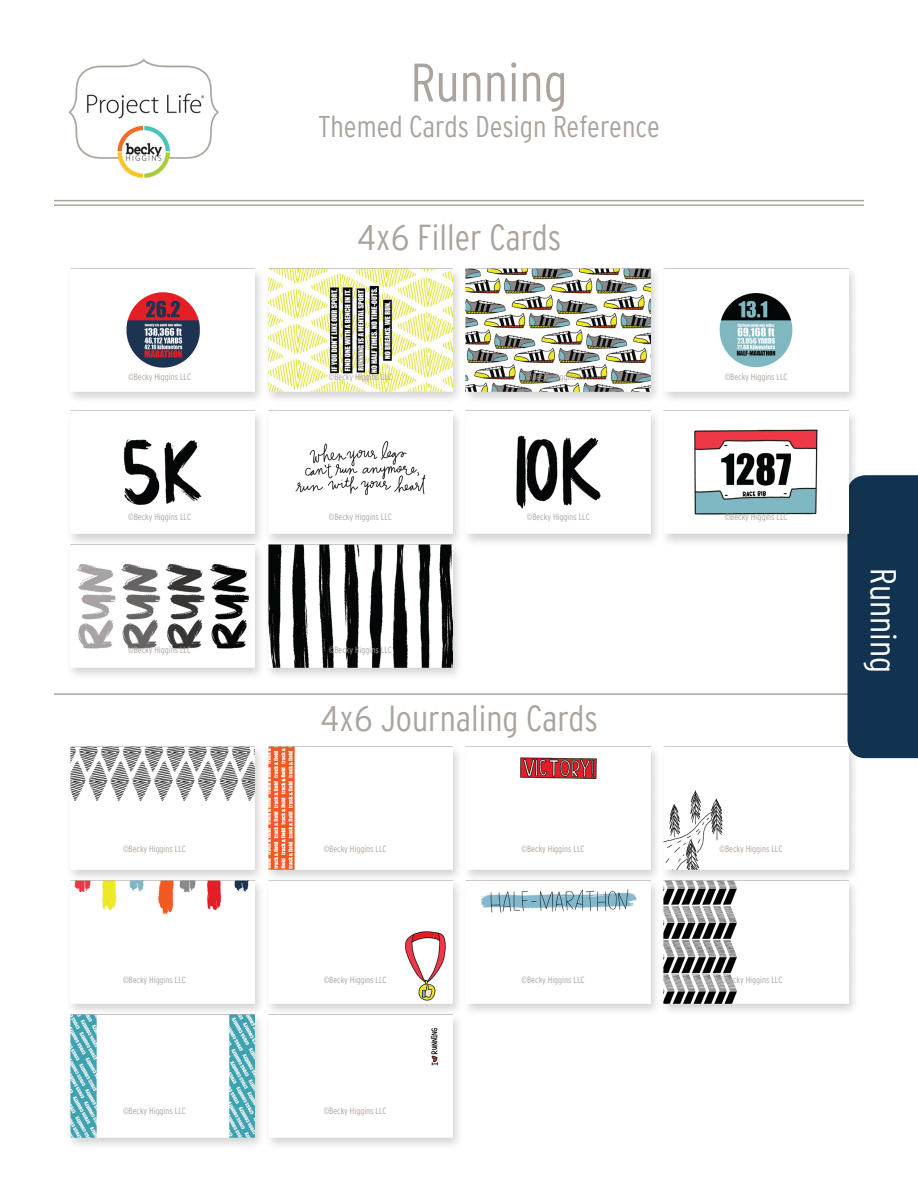
<style>
.page{position:relative;width:918px;height:1188px;background:#fff}
.page>*{position:absolute;margin:0;border:0;box-sizing:border-box;transform-origin:0 0}
.t1{font:54px "Interstate Cond Mono Lgt";color:#aba39d}
.t2{font:36px "Interstate Cond Mono Lgt";color:#aba39d}
.t3{font:36px "Interstate Cond Mono Lgt";color:#fff}
.t4{font:30px "Interstate Cond Mono Lgt";color:#aba39d}
.t5{font:9px "Interstate Cond Mono Lgt";color:#aba39d}
</style>
<div class="page">
<img style="left:68px;top:58px;width:151px;height:120px">
<hr style="left:54px;top:200px;width:810px;height:1px;background:#aba39d">
<hr style="left:54px;top:204px;width:810px;height:2px;background:#aba39d">
<hr style="left:54px;top:693px;width:810px;height:2px;background:#aba39d">
<div style="left:848px;top:475px;width:70px;height:283px;background:#123350"></div>
<div style="left:264px;top:1012px;width:200px;height:138px;background:#231f20;opacity:.2"></div>
<img style="left:268px;top:1017px;width:185px;height:120px">
<div style="left:66px;top:1012px;width:200px;height:138px;background:#231f20;opacity:.2"></div>
<img style="left:70px;top:1017px;width:185px;height:120px">
<div style="left:660px;top:878px;width:199px;height:139px;background:#231f20;opacity:.2"></div>
<img style="left:664px;top:883px;width:185px;height:120px">
<div style="left:462px;top:878px;width:200px;height:139px;background:#231f20;opacity:.2"></div>
<img style="left:466px;top:883px;width:185px;height:120px">
<div style="left:264px;top:878px;width:200px;height:139px;background:#231f20;opacity:.2"></div>
<img style="left:268px;top:883px;width:185px;height:120px">
<div style="left:66px;top:878px;width:200px;height:139px;background:#231f20;opacity:.2"></div>
<img style="left:70px;top:883px;width:185px;height:120px">
<div style="left:660px;top:744px;width:199px;height:139px;background:#231f20;opacity:.2"></div>
<img style="left:664px;top:746px;width:185px;height:123px">
<div style="left:462px;top:744px;width:200px;height:139px;background:#231f20;opacity:.2"></div>
<img style="left:466px;top:746px;width:185px;height:123px">
<div style="left:264px;top:744px;width:200px;height:139px;background:#231f20;opacity:.2"></div>
<img style="left:268px;top:746px;width:185px;height:123px">
<div style="left:66px;top:744px;width:200px;height:139px;background:#231f20;opacity:.2"></div>
<img style="left:70px;top:746px;width:185px;height:123px">
<div style="left:264px;top:543px;width:200px;height:138px;background:#231f20;opacity:.2"></div>
<img style="left:268px;top:547px;width:185px;height:121px">
<div style="left:66px;top:543px;width:200px;height:138px;background:#231f20;opacity:.2"></div>
<img style="left:70px;top:547px;width:185px;height:121px">
<div style="left:660px;top:409px;width:199px;height:138px;background:#231f20;opacity:.2"></div>
<img style="left:664px;top:411px;width:185px;height:123px">
<div style="left:462px;top:409px;width:200px;height:138px;background:#231f20;opacity:.2"></div>
<img style="left:466px;top:411px;width:185px;height:123px">
<div style="left:264px;top:409px;width:200px;height:138px;background:#231f20;opacity:.2"></div>
<img style="left:268px;top:411px;width:185px;height:123px">
<div style="left:66px;top:409px;width:200px;height:138px;background:#231f20;opacity:.2"></div>
<img style="left:70px;top:411px;width:185px;height:123px">
<div style="left:660px;top:266px;width:199px;height:138px;background:#231f20;opacity:.2"></div>
<img style="left:664px;top:268px;width:185px;height:123px">
<div style="left:462px;top:266px;width:200px;height:138px;background:#231f20;opacity:.2"></div>
<img style="left:466px;top:268px;width:185px;height:123px">
<div style="left:264px;top:266px;width:200px;height:138px;background:#231f20;opacity:.2"></div>
<img style="left:268px;top:268px;width:185px;height:123px">
<div style="left:66px;top:266px;width:200px;height:138px;background:#231f20;opacity:.2"></div>
<img style="left:70px;top:268px;width:185px;height:123px">
<h1 class="t1" style="left:411px;top:52px;width:159px">Running</h1>
<h3 class="t4" style="left:318px;top:110px;width:343px">Themed Cards Design Reference</h3>
<h2 class="t2" style="left:357px;top:217px;width:206px">4x6 Filler Cards</h2>
<p class="t5" style="left:128px;top:372px;width:64px">©Becky Higgins LLC</p>
<p class="t5" style="left:329px;top:372px;width:64px">©Becky Higgins LLC</p>
<p class="t5" style="left:527px;top:372px;width:64px">©Becky Higgins LLC</p>
<p class="t5" style="left:725px;top:372px;width:64px">©Becky Higgins LLC</p>
<p class="t5" style="left:128px;top:511px;width:64px">©Becky Higgins LLC</p>
<p class="t5" style="left:329px;top:511px;width:64px">©Becky Higgins LLC</p>
<p class="t5" style="left:527px;top:511px;width:64px">©Becky Higgins LLC</p>
<p class="t5" style="left:725px;top:511px;width:64px">©Becky Higgins LLC</p>
<p class="t5" style="left:128px;top:645px;width:64px">©Becky Higgins LLC</p>
<p class="t5" style="left:329px;top:645px;width:64px">©Becky Higgins LLC</p>
<h2 class="t3" style="left:904px;top:568px;width:106px;rotate:90deg">Running</h2>
<h2 class="t2" style="left:320px;top:698px;width:279px">4x6 Journaling Cards</h2>
<p class="t5" style="left:123px;top:844px;width:64px">©Becky Higgins LLC</p>
<p class="t5" style="left:324px;top:844px;width:64px">©Becky Higgins LLC</p>
<p class="t5" style="left:522px;top:844px;width:64px">©Becky Higgins LLC</p>
<p class="t5" style="left:720px;top:844px;width:64px">©Becky Higgins LLC</p>
<p class="t5" style="left:123px;top:975px;width:64px">©Becky Higgins LLC</p>
<p class="t5" style="left:324px;top:975px;width:64px">©Becky Higgins LLC</p>
<p class="t5" style="left:522px;top:975px;width:64px">©Becky Higgins LLC</p>
<p class="t5" style="left:720px;top:975px;width:64px">©Becky Higgins LLC</p>
<p class="t5" style="left:123px;top:1105px;width:64px">©Becky Higgins LLC</p>
<p class="t5" style="left:324px;top:1105px;width:64px">©Becky Higgins LLC</p>
</div>
